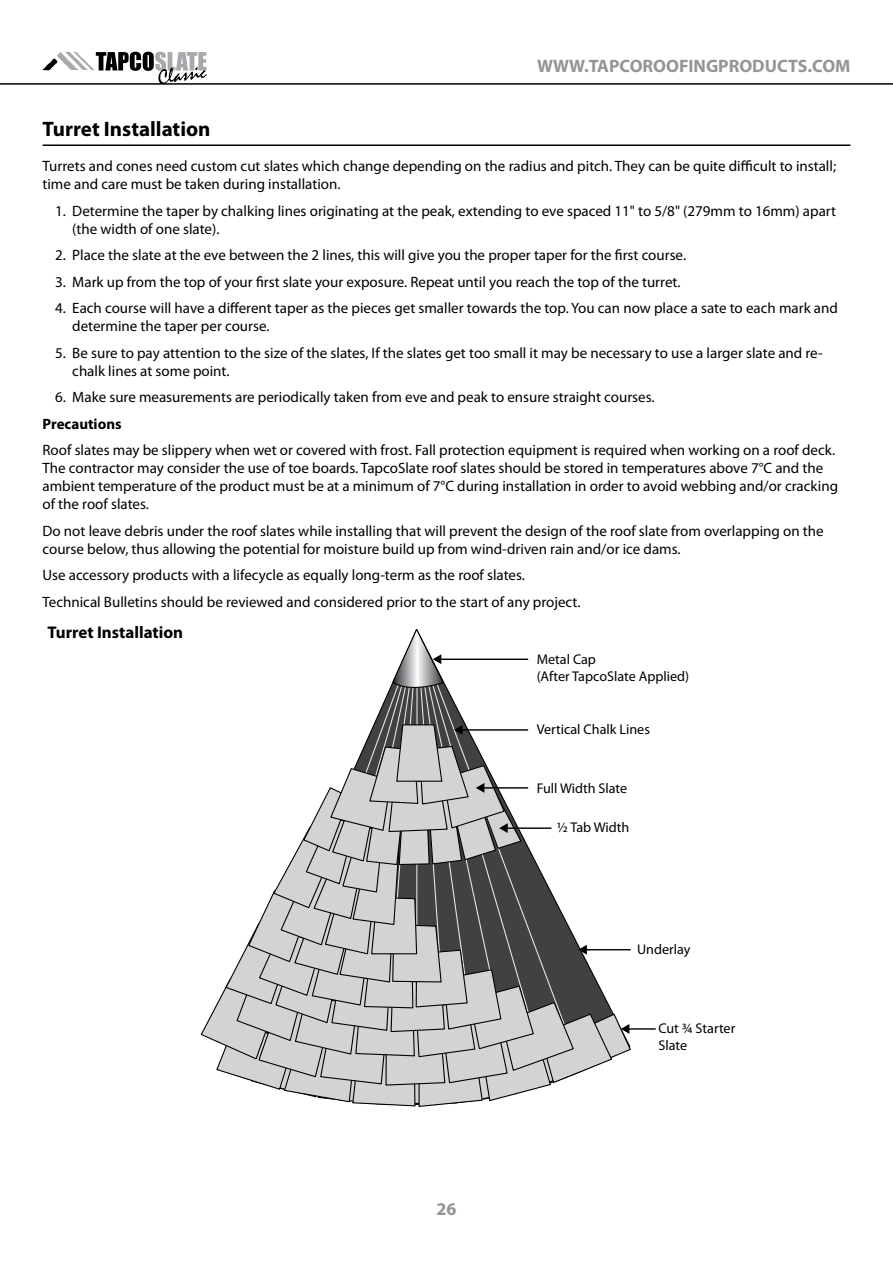
<style>
.page{position:relative;width:893px;height:1263px;background:#fff}
.page>*{position:absolute;margin:0;border:0;box-sizing:border-box;transform-origin:0 0}
.t1{font:700 21px "Myriad Pro";color:#000}
.t2{font:700 18px "Myriad Pro";color:#939598}
.t3{font:700 16.95px "Myriad Pro";color:#000}
.t4{font:15px/18px "Myriad Pro";color:#000}
.t5{font:700 15px "Myriad Pro";color:#000}
.t6{font:14.1px/17px "Myriad Pro";color:#000}
</style>
<div class="page">
<hr style="left:0;top:83px;width:893px;height:2px;background:#000">
<svg style="left:43px;top:51px;width:164px;height:33px"></svg>
<hr style="left:43px;top:144px;width:807px;height:2px;background:#000">
<hr style="left:628px;top:1028px;width:28px;height:2px;background:#000">
<svg style="left:200px;top:629px;width:432px;height:478px"></svg>
<p class="t2" style="left:537px;top:56px;width:315px">WWW.TAPCOROOFINGPRODUCTS.COM</p>
<h1 class="t1" style="left:43px;top:117px;width:169px">Turret Installation</h1>
<p class="t4" style="left:43px;top:157px;width:795px">Turrets and cones need custom cut slates which change depending on the radius and pitch. They can be quite difficult to install; time and care must be taken during installation.</p>
<p class="t4" style="left:72px;top:202px;width:765px;text-indent:-17px">1. Determine the taper by chalking lines originating at the peak, extending to eve spaced 11" to 5/8" (279mm to 16mm) apart (the width of one slate).</p>
<p class="t4" style="left:55px;top:246px;width:632px">2. Place the slate at the eve between the 2 lines, this will give you the proper taper for the first course.</p>
<p class="t4" style="left:55px;top:273px;width:627px">3. Mark up from the top of your first slate your exposure. Repeat until you reach the top of the turret.</p>
<p class="t4" style="left:72px;top:299px;width:767px;text-indent:-17px">4. Each course will have a different taper as the pieces get smaller towards the top. You can now place a sate to each mark and determine the taper per course.</p>
<p class="t4" style="left:72px;top:344px;width:752px;text-indent:-17px">5. Be sure to pay attention to the size of the slates, If the slates get too small it may be necessary to use a larger slate and re&shy;chalk lines at some point.</p>
<p class="t4" style="left:55px;top:388px;width:601px">6. Make sure measurements are periodically taken from eve and peak to ensure straight courses.</p>
<p class="t5" style="left:43px;top:415px;width:81px">Precautions</p>
<p class="t4" style="left:43px;top:441px;width:797px">Roof slates may be slippery when wet or covered with frost. Fall protection equipment is required when working on a roof deck.<br>The contractor may consider the use of toe boards. TapcoSlate roof slates should be stored in temperatures above 7°C and the ambient temperature of the product must be at a minimum of 7°C during installation in order to avoid webbing and/or cracking of the roof slates.</p>
<p class="t4" style="left:43px;top:522px;width:783px">Do not leave debris under the roof slates while installing that will prevent the design of the roof slate from overlapping on the course below, thus allowing the potential for moisture build up from wind-driven rain and/or ice dams.</p>
<p class="t4" style="left:43px;top:562px;width:540px;line-height:26.5px">Use accessory products with a lifecycle as equally long-term as the roof slates.<br>Technical Bulletins should be reviewed and considered prior to the start of any project.</p>
<p class="t3" style="left:48px;top:623px;width:137px">Turret Installation</p>
<p class="t6" style="left:537px;top:651px;width:154px">Metal Cap<br>(After TapcoSlate Applied)</p>
<p class="t6" style="left:537px;top:721px;width:115px">Vertical Chalk Lines</p>
<p class="t2" style="left:436px;top:1199px;width:21px">26</p>
<p class="t6" style="left:537px;top:780px;width:92px">Full Width Slate</p>
<p class="t6" style="left:557px;top:819px;width:74px">½ Tab Width</p>
<p class="t6" style="left:637px;top:941px;width:55px">Underlay</p>
<p class="t6" style="left:658px;top:1020px;width:78px">Cut ¾ Starter<br>Slate</p>
</div>
